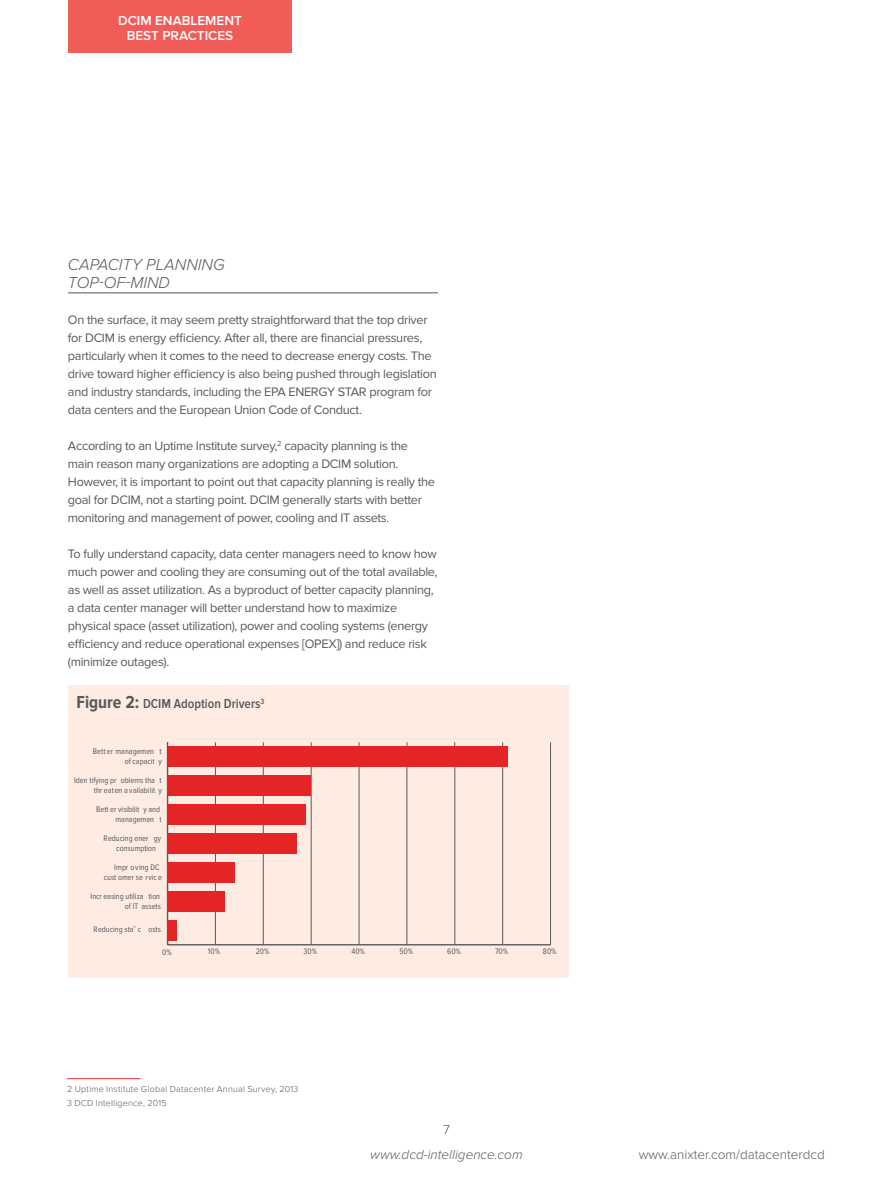
<style>
.page{position:relative;width:893px;height:1191px;background:#fff}
.page>*{position:absolute;margin:0;border:0;box-sizing:border-box;transform-origin:0 0}
.t1{font:italic 300 16.5px/18px "Proxima Nova";color:#58595b}
.t2{font:300 13.5px "Proxima Nova";color:#58595b}
.t3{font:600 13.5px "Proxima Nova Cond";color:#58595b}
.t4{font:600 13.5px/15px "Proxima Nova";color:#fff;text-align:center}
.t5{font:italic 300 13.5px "Proxima Nova";color:#58595b}
.t6{font:12.75px/18px "Proxima Nova";letter-spacing:-.025em;color:#58595b}
.t7{font:300 9px/14.5px "Proxima Nova";letter-spacing:.025em;color:#58595b}
.t8{font:8.25px/9.8px "Proxima Nova Cond";color:#58595b;text-align:right}
.s1{font-weight:700;font-size:18px}
</style>
<div class="page">
<div style="left:68px;top:0;width:224px;height:53px;background:#f15c59"></div>
<hr style="left:68px;top:292px;width:370px;height:1px;background:#58595b">
<div style="left:68px;top:685px;width:500px;height:293px;background:#feece2"></div>
<hr style="left:168px;top:944px;width:383px;height:1px;background:#58595b">
<hr style="left:215px;top:742px;width:1px;height:202px;background:#58595b">
<hr style="left:263px;top:742px;width:1px;height:202px;background:#58595b">
<hr style="left:311px;top:742px;width:1px;height:202px;background:#58595b">
<hr style="left:359px;top:742px;width:1px;height:202px;background:#58595b">
<hr style="left:407px;top:742px;width:1px;height:202px;background:#58595b">
<hr style="left:454px;top:742px;width:1px;height:202px;background:#58595b">
<hr style="left:502px;top:742px;width:1px;height:202px;background:#58595b">
<hr style="left:550px;top:742px;width:1px;height:202px;background:#58595b">
<hr style="left:167px;top:742px;width:1px;height:202px;background:#58595b">
<div style="left:168px;top:746px;width:339px;height:21px;background:#e42526"></div>
<div style="left:168px;top:775px;width:143px;height:21px;background:#e42526"></div>
<div style="left:168px;top:804px;width:138px;height:21px;background:#e42526"></div>
<div style="left:168px;top:833px;width:129px;height:21px;background:#e42526"></div>
<div style="left:168px;top:862px;width:67px;height:21px;background:#e42526"></div>
<div style="left:168px;top:891px;width:57px;height:20px;background:#e42526"></div>
<div style="left:168px;top:920px;width:9px;height:20px;background:#e42526"></div>
<hr style="left:67px;top:1078px;width:73px;height:1px;background:#ee312f">
<p class="t4" style="left:118px;top:14px;width:125px">DCIM ENABLEMENT<br>BEST PRACTICES</p>
<p class="t1" style="left:68px;top:256px;width:158px">CAPACITY PLANNING<br>TOP-OF-MIND</p>
<p class="t6" style="left:68px;top:311px;width:370px">On the surface, it may seem pretty straightforward that the top driver for DCIM is energy efficiency. After all, there are financial pressures, particularly when it comes to the need to decrease energy costs. The drive toward higher efficiency is also being pushed through legislation and industry standards, including the EPA ENERGY STAR program for data centers and the European Union Code of Conduct.</p>
<p class="t6" style="left:68px;top:437px;width:369px">According to an Uptime Institute survey,<sup>2</sup> capacity planning is the main reason many organizations are adopting a DCIM solution.<br>However, it is important to point out that capacity planning is really the goal for DCIM, not a starting point. DCIM generally starts with better monitoring and management of power, cooling and IT assets.</p>
<p class="t6" style="left:68px;top:545px;width:371px">To fully understand capacity, data center managers need to know how much power and cooling they are consuming out of the total available, as well as asset utilization. As a byproduct of better capacity planning, a data center manager will better understand how to maximize physical space (asset utilization), power and cooling systems (energy efficiency and reduce operational expenses [OPEX]) and reduce risk (minimize outages).</p>
<p class="t3" style="left:77px;top:696px;width:189px"><span class="s1">Figure 2:</span> DCIM Adoption Drivers<sup>3</sup></p>
<p class="t8" style="left:93px;top:747px;width:71px">Bett er managemen t of capacit y</p>
<p class="t8" style="left:74px;top:776px;width:89px">Iden tifying pr oblems tha t thr eaten a vailabilit y</p>
<p class="t8" style="left:96px;top:805px;width:67px">Bett er visibilit y and managemen t</p>
<p class="t8" style="left:116px;top:834px;width:47px;text-align:left;text-indent:-13px">Reducing ener gy consumption</p>
<p class="t8" style="left:104px;top:863px;width:60px;text-align:left;text-indent:10px">Impr oving DC cust omer se rvic e</p>
<p class="t8" style="left:90px;top:891px;width:72px">Incr easing utiliza tion of IT assets</p>
<p class="t8" style="left:94px;top:925px;width:69px">Reducing sta˜ c osts</p>
<p class="t8" style="left:162px;top:947px;width:11px">0%</p>
<p class="t8" style="left:208px;top:947px;width:14px">10%</p>
<p class="t8" style="left:256px;top:946px;width:15px">20%</p>
<p class="t8" style="left:304px;top:946px;width:15px">30%</p>
<p class="t8" style="left:351px;top:946px;width:15px">40%</p>
<p class="t8" style="left:399px;top:946px;width:15px">50%</p>
<p class="t8" style="left:447px;top:946px;width:15px">60%</p>
<p class="t8" style="left:495px;top:946px;width:15px">70%</p>
<p class="t8" style="left:543px;top:946px;width:15px">80%</p>
<p class="t7" style="left:67px;top:1081px;width:233px">2 Uptime Institute Global Datacenter Annual Survey, 2013<br>3 DCD Intelligence, 2015</p>
<p class="t2" style="left:443px;top:1121px;width:8px">7</p>
<p class="t5" style="left:370px;top:1147px;width:154px">www.dcd-intelligence.com</p>
<p class="t2" style="left:639px;top:1146px;width:188px">www.anixter.com/datacenterdcd</p>
</div>
